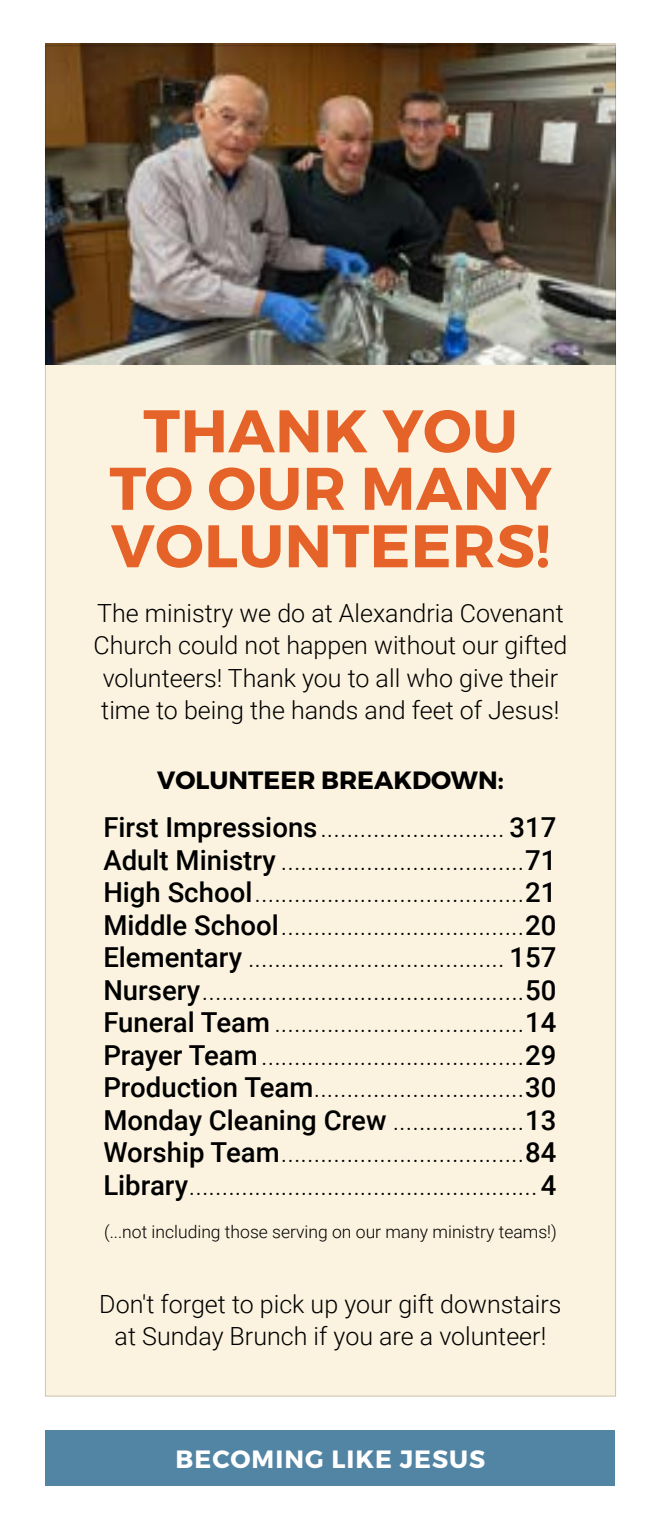
<style>
.page{position:relative;width:661px;height:1530px;background:#fff}
.page>*{position:absolute;margin:0;border:0;box-sizing:border-box;transform-origin:0 0}
.t1{font:700 60px/57.5px "Montserrat";letter-spacing:.01em;color:#e56228;text-align:center}
.t2{font:300 27.5px/32.5px "Roboto";color:#000;text-align:justify}
.t3{font:300 25px/32.5px "Roboto";color:#000;text-align:center}
.t4{font:700 25px "Montserrat";color:#000}
.t5{font:700 25px "Montserrat";letter-spacing:.04em;color:#fff}
.t6{font:300 17.5px "Roboto";color:#000}
.s1{font-weight:500}
</style>
<div class="page">
<div style="left:45px;top:345px;width:570px;height:1051px;background:#fbf3e0"></div>
<img style="left:45px;top:44px;width:570px;height:320px">
<div style="left:45px;top:1431px;width:569px;height:55px;background:#5284a4"></div>
<h1 class="t1" style="left:109px;top:403px;width:443px">THANK YOU<br>TO OUR MANY<br>VOLUNTEERS!</h1>
<p class="t3" style="left:94px;top:596px;width:474px">The ministry we do at Alexandria Covenant Church could not happen without our gifted volunteers! Thank you to all who give their time to being the hands and feet of Jesus!</p>
<p class="t4" style="left:157px;top:764px;width:347px">VOLUNTEER BREAKDOWN:</p>
<p class="t2" style="left:103px;top:810px;width:454px"><span class="s1">First Impressions</span>............................ <span class="s1">317<br>Adult Ministry</span> .....................................<span class="s1">71<br>High School</span>.........................................<span class="s1">21<br>Middle School</span>.....................................<span class="s1">20<br>Elementary</span> ....................................... <span class="s1">157<br>Nursery</span>.................................................<span class="s1">50<br>Funeral Team</span> ......................................<span class="s1">14<br>Prayer Team</span>........................................<span class="s1">29<br>Production Team</span>................................<span class="s1">30<br>Monday Cleaning Crew</span> ....................<span class="s1">13<br>Worship Team</span>.....................................<span class="s1">84<br>Library</span>.....................................................<span class="s1">4</span></p>
<p class="t6" style="left:104px;top:1220px;width:454px">(...not including those serving on our many ministry teams!)</p>
<p class="t3" style="left:99px;top:1287px;width:463px">Don't forget to pick up your gift downstairs at Sunday Brunch if you are a volunteer!</p>
<p class="t5" style="left:175px;top:1444px;width:311px">BECOMING LIKE JESUS</p>
</div>
